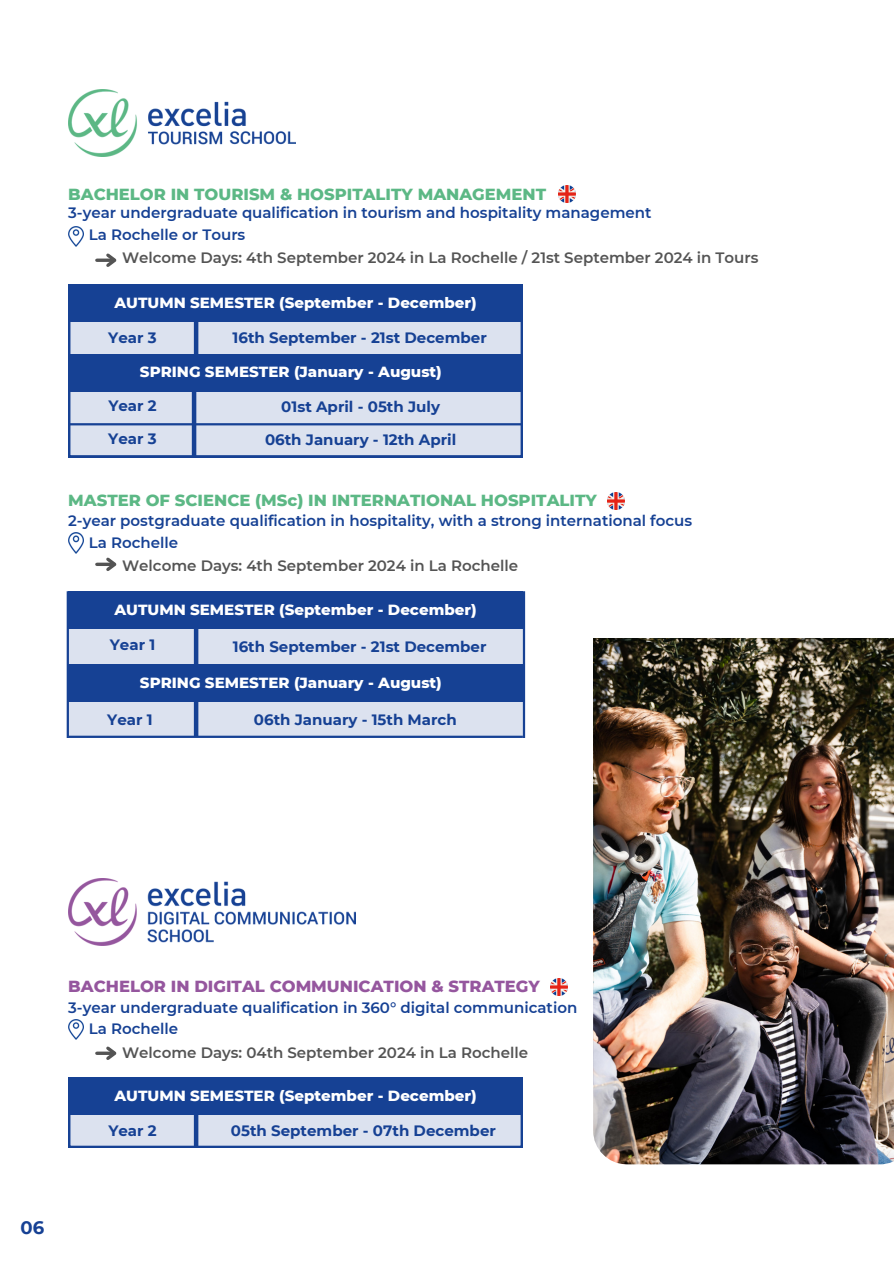
<style>
.page{position:relative;width:894px;height:1264px;background:#fff}
.page>*{position:absolute;margin:0;border:0;box-sizing:border-box;transform-origin:0 0}
.t1{font:700 18px "Montserrat";color:#164194}
.t2{font:800 16.35px "Montserrat";color:#5cb885}
.t3{font:800 16.35px "Montserrat";color:#95569e}
.t4{font:600 15px/21.5px "Montserrat";color:#164194}
.t5{font:700 15px "Montserrat";color:#164194}
.t6{font:800 15px "Montserrat";color:#fff}
.t7{font:600 15px "Montserrat";color:#545454}
</style>
<div class="page">
<img style="left:68px;top:878px;width:287px;height:67px">
<img style="left:68px;top:89px;width:227px;height:68px">
<img style="left:68px;top:226px;width:16px;height:20px">
<img style="left:68px;top:1019px;width:16px;height:20px">
<img style="left:68px;top:532px;width:16px;height:21px">
<img style="left:558px;top:185px;width:17px;height:17px">
<img style="left:607px;top:492px;width:17px;height:17px">
<img style="left:550px;top:978px;width:17px;height:17px">
<div style="left:68px;top:284px;width:454px;height:38px;background:#164194"></div>
<div style="left:68px;top:1077px;width:454px;height:38px;background:#164194"></div>
<div style="left:68px;top:354px;width:454px;height:38px;background:#164194"></div>
<div style="left:68px;top:322px;width:454px;height:32px;background:#dce2ef"></div>
<svg style="left:68px;top:1115px;width:454px;height:32px;background:#d2d9ea"></svg>
<div style="left:68px;top:392px;width:454px;height:65px;background:#dce2ef"></div>
<hr style="left:68px;top:423px;width:454px;height:2px;background:#164194">
<hr style="left:194px;top:316px;width:4px;height:39px;background:#164194">
<hr style="left:194px;top:1109px;width:4px;height:38px;background:#164194">
<hr style="left:192px;top:386px;width:4px;height:71px;background:#164194">
<svg style="left:97px;top:258px;width:6px;height:4px"></svg>
<svg style="left:103px;top:253px;width:14px;height:14px"></svg>
<hr style="left:97px;top:1051px;width:17px;height:3px;background:#545454">
<svg style="left:103px;top:1046px;width:14px;height:14px"></svg>
<svg style="left:97px;top:562px;width:6px;height:4px"></svg>
<svg style="left:103px;top:557px;width:14px;height:14px"></svg>
<div style="left:68px;top:591px;width:454px;height:38px;background:#164194"></div>
<div style="left:68px;top:663px;width:454px;height:38px;background:#164194"></div>
<div style="left:69px;top:629px;width:453px;height:35px;background:#dce2ef"></div>
<div style="left:69px;top:701px;width:453px;height:34px;background:#dce2ef"></div>
<hr style="left:68px;top:735px;width:454px;height:3px;background:#164194">
<hr style="left:194px;top:623px;width:4px;height:71px;background:#164194">
<img style="left:593px;top:638px;width:300px;height:526px">
<hr style="left:194px;top:665px;width:4px;height:71px;background:#164194">
<hr style="left:67px;top:591px;width:2px;height:177px;background:#164194">
<hr style="left:522px;top:591px;width:3px;height:177px;background:#164194">
<div style="left:47px;top:738px;width:485px;height:68px;background:#fff"></div>
<p class="t2" style="left:68px;top:185px;width:479px">BACHELOR IN TOURISM &amp; HOSPITALITY MANAGEMENT</p>
<p class="t4" style="left:89px;top:202px;width:564px;text-indent:-21px">3-year undergraduate qualification in tourism and hospitality management<br>La Rochelle or Tours</p>
<p class="t7" style="left:122px;top:249px;width:637px">Welcome Days: 4th September 2024 in La Rochelle / 21st September 2024 in Tours</p>
<p class="t6" style="left:114px;top:293px;width:363px">AUTUMN SEMESTER (September - December)</p>
<p class="t5" style="left:108px;top:328px;width:50px">Year 3</p>
<p class="t5" style="left:232px;top:328px;width:256px">16th September - 21st December</p>
<p class="t6" style="left:140px;top:363px;width:303px">SPRING SEMESTER (January - August)</p>
<p class="t5" style="left:108px;top:397px;width:50px">Year 2</p>
<p class="t5" style="left:281px;top:398px;width:160px">01st April - 05th July</p>
<p class="t5" style="left:108px;top:429px;width:50px">Year 3</p>
<p class="t5" style="left:265px;top:430px;width:193px">06th January - 12th April</p>
<p class="t2" style="left:68px;top:490px;width:530px">MASTER OF SCIENCE (MSc) IN INTERNATIONAL HOSPITALITY</p>
<p class="t4" style="left:89px;top:510px;width:604px;text-indent:-21px">2-year postgraduate qualification in hospitality, with a strong international focus<br>La Rochelle</p>
<p class="t7" style="left:122px;top:557px;width:397px">Welcome Days: 4th September 2024 in La Rochelle</p>
<p class="t6" style="left:114px;top:600px;width:363px">AUTUMN SEMESTER (September - December)</p>
<p class="t5" style="left:110px;top:635px;width:47px">Year 1</p>
<p class="t5" style="left:233px;top:637px;width:255px">16th September - 21st December</p>
<p class="t6" style="left:140px;top:673px;width:303px">SPRING SEMESTER (January - August)</p>
<p class="t5" style="left:107px;top:710px;width:47px">Year 1</p>
<p class="t5" style="left:254px;top:710px;width:204px">06th January - 15th March</p>
<p class="t3" style="left:68px;top:976px;width:473px">BACHELOR IN DIGITAL COMMUNICATION &amp; STRATEGY</p>
<p class="t4" style="left:89px;top:996px;width:489px;text-indent:-21px">3-year undergraduate qualification in 360° digital communication<br>La Rochelle</p>
<p class="t7" style="left:122px;top:1043px;width:407px">Welcome Days: 04th September 2024 in La Rochelle</p>
<p class="t6" style="left:114px;top:1086px;width:363px">AUTUMN SEMESTER (September - December)</p>
<p class="t5" style="left:108px;top:1121px;width:50px">Year 2</p>
<p class="t5" style="left:231px;top:1121px;width:266px">05th September - 07th December</p>
<p class="t1" style="left:21px;top:1216px;width:25px">06</p>
</div>
